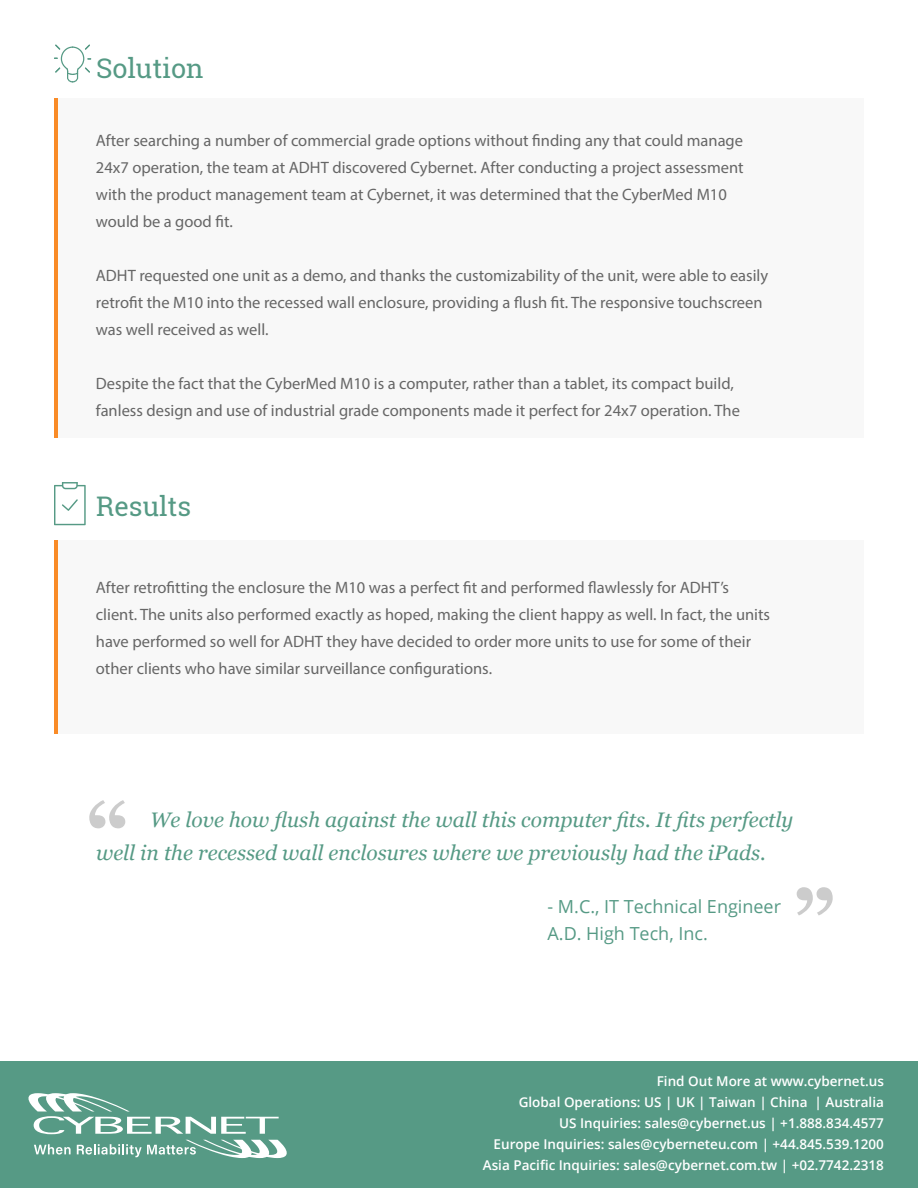
<style>
.page{position:relative;width:918px;height:1188px;background:#fff}
.page>*{position:absolute;margin:0;border:0;box-sizing:border-box;transform-origin:0 0}
.t1{font:700 82.5px "Georgia";color:#ccc}
.t2{font:27px "Roboto Slab";color:#569a85}
.t3{font:italic 21px "Georgia";color:#569a85}
.t4{font:18px "Open Sans";color:#569a85}
.t5{font:16.5px/27px "Myriad Pro";color:#666}
.t6{font:600 13.5px "Open Sans";color:#fff}
</style>
<div class="page">
<div style="left:0;top:1061px;width:918px;height:127px;background:#569a85"></div>
<svg style="left:28px;top:1093px;width:251px;height:41px"></svg>
<svg style="left:34px;top:1144px;width:37px;height:11px"></svg>
<svg style="left:77px;top:1140px;width:210px;height:18px"></svg>
<div style="left:54px;top:541px;width:810px;height:193px;background:#f8f8f8"></div>
<hr style="left:54px;top:541px;width:4px;height:193px;background:#f98b27">
<svg style="left:54px;top:482px;width:32px;height:43px"></svg>
<div style="left:54px;top:98px;width:810px;height:340px;background:#f8f8f8"></div>
<hr style="left:54px;top:98px;width:4px;height:340px;background:#f98b27">
<svg style="left:54px;top:45px;width:37px;height:37px"></svg>
<p class="t2" style="left:96px;top:49px;width:109px">Solution</p>
<p class="t5" style="left:96px;top:126px;width:649px">After searching a number of commercial grade options without finding any that could manage 24x7 operation, the team at ADHT discovered Cybernet. After conducting a project assessment with the product management team at Cybernet, it was determined that the CyberMed M10 would be a good fit.</p>
<p class="t5" style="left:96px;top:261px;width:674px">ADHT requested one unit as a demo, and thanks the customizability of the unit, were able to easily retrofit the M10 into the recessed wall enclosure, providing a flush fit. The responsive touchscreen was well received as well.</p>
<p class="t5" style="left:96px;top:369px;width:646px">Despite the fact that the CyberMed M10 is a computer, rather than a tablet, its compact build, fanless design and use of industrial grade components made it perfect for 24x7 operation. The</p>
<p class="t2" style="left:96px;top:487px;width:97px">Results</p>
<p class="t5" style="left:96px;top:574px;width:676px">After retrofitting the enclosure the M10 was a perfect fit and performed flawlessly for ADHT’s client. The units also performed exactly as hoped, making the client happy as well. In fact, the units have performed so well for ADHT they have decided to order more units to use for some of their other clients who have similar surveillance configurations.</p>
<p class="t1" style="left:86px;top:780px;width:44px">“</p>
<p class="t3" style="left:96px;top:840px;width:671px">well in the recessed wall enclosures where we previously had the iPads.</p>
<p class="t3" style="left:150px;top:807px;width:645px">We love how flush against the wall this computer fits. It fits perfectly</p>
<p class="t4" style="left:548px;top:894px;width:235px">- M.C., IT Technical Engineer</p>
<p class="t4" style="left:548px;top:921px;width:162px">A.D. High Tech, Inc.</p>
<p class="t1" style="left:793px;top:867px;width:44px">”</p>
<p class="t6" style="left:657px;top:1072px;width:229px">Find Out More at www.cybernet.us</p>
<p class="t6" style="left:519px;top:1093px;width:367px">Global Operations: US | UK | Taiwan | China | Australia</p>
<p class="t6" style="left:559px;top:1114px;width:326px">US Inquiries: sales@cybernet.us | +1.888.834.4577</p>
<p class="t6" style="left:494px;top:1135px;width:392px">Europe Inquiries: sales@cyberneteu.com | +44.845.539.1200</p>
<p class="t6" style="left:483px;top:1156px;width:403px">Asia Pacific Inquiries: sales@cybernet.com.tw | +02.7742.2318</p>
</div>
